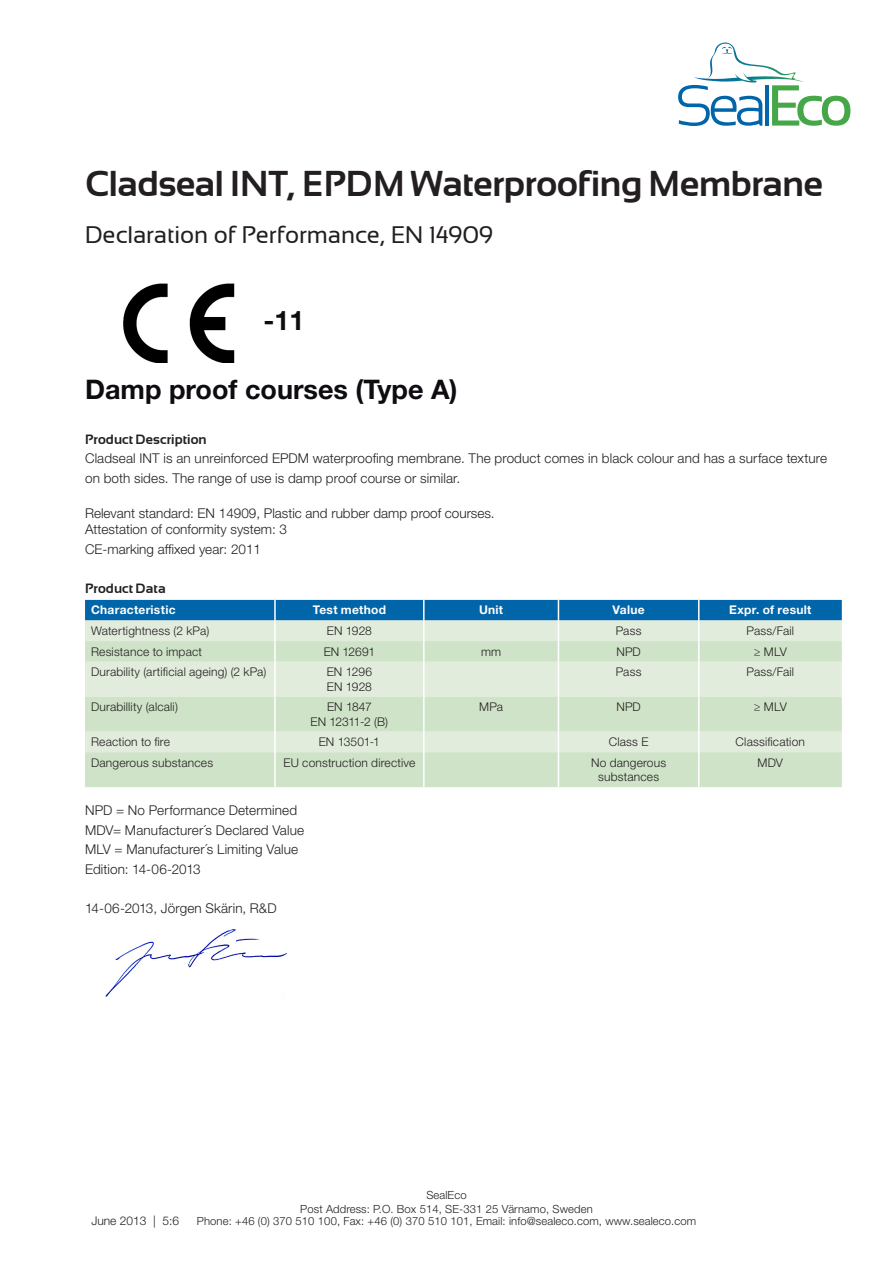
<style>
.page{position:relative;width:893px;height:1263px;background:#fff}
.page>*{position:absolute;margin:0;border:0;box-sizing:border-box;transform-origin:0 0}
.t1{font:700 36px "Sansation";letter-spacing:-.01em;color:#231f20}
.t2{font:700 27px "Helvetica Neue LT Std";color:#0e0b11}
.t3{font:24px "Sansation";letter-spacing:-.005em;color:#231f20}
.t4{font:300 13.5px/19.5px "Helvetica Neue LT Std";letter-spacing:.01em;color:#231f20}
.t5{font:700 13.5px "Sansation";letter-spacing:.005em;color:#231f20}
.t6{font:300 12px "Helvetica Neue LT Std";letter-spacing:.015em;color:#231f20}
.t7{font:700 12px "Helvetica Neue LT Std";letter-spacing:.025em;color:#fff}
.t8{font:300 11.25px/14.1px "Helvetica Neue LT Std";letter-spacing:.01em;color:#231f20;text-align:center}
</style>
<div class="page">
<svg style="left:678px;top:43px;width:172px;height:83px"></svg>
<img style="left:123px;top:283px;width:112px;height:80px">
<svg style="left:85px;top:662px;width:757px;height:125px;background:#d7e7d1"></svg>
<svg style="left:85px;top:600px;width:757px;height:62px;background:#92bdc5"></svg>
<hr style="left:274px;top:662px;width:2px;height:35px;background:#fff">
<hr style="left:423px;top:662px;width:2px;height:35px;background:#fff">
<hr style="left:558px;top:662px;width:1px;height:35px;background:#fff">
<hr style="left:698px;top:662px;width:1px;height:35px;background:#fff">
<hr style="left:274px;top:697px;width:2px;height:35px;background:#fff">
<hr style="left:423px;top:697px;width:2px;height:35px;background:#fff">
<hr style="left:558px;top:697px;width:1px;height:35px;background:#fff">
<hr style="left:698px;top:697px;width:1px;height:35px;background:#fff">
<hr style="left:274px;top:732px;width:2px;height:20px;background:#fff">
<hr style="left:423px;top:732px;width:2px;height:20px;background:#fff">
<svg style="left:558px;top:732px;width:1px;height:20px"></svg>
<svg style="left:698px;top:732px;width:1px;height:20px"></svg>
<hr style="left:274px;top:752px;width:2px;height:35px;background:#fff">
<hr style="left:423px;top:752px;width:2px;height:35px;background:#fff">
<hr style="left:558px;top:752px;width:1px;height:35px;background:#fff">
<hr style="left:698px;top:752px;width:1px;height:35px;background:#fff">
<img style="left:105px;top:929px;width:182px;height:68px">
<p class="t1" style="left:85px;top:164px;width:739px">Cladseal INT, EPDM Waterproofing Membrane</p>
<p class="t3" style="left:85px;top:221px;width:410px">Declaration of Performance, EN 14909</p>
<p class="t2" style="left:264px;top:304px;width:43px">-11</p>
<p class="t2" style="left:85px;top:372px;width:374px">Damp proof courses (Type A)</p>
<p class="t5" style="left:85px;top:431px;width:123px">Product Description</p>
<p class="t4" style="left:85px;top:448px;width:743px">Cladseal INT is an unreinforced EPDM waterproofing membrane. The product comes in black colour and has a surface texture on both sides. The range of use is damp proof course or similar.</p>
<p class="t4" style="left:85px;top:503px;width:411px">Relevant standard: EN 14909, Plastic and rubber damp proof courses.</p>
<p class="t4" style="left:85px;top:520px;width:204px">Attestation of conformity system: 3</p>
<p class="t4" style="left:85px;top:539px;width:178px">CE-marking affixed year: 2011</p>
<p class="t5" style="left:85px;top:581px;width:82px">Product Data</p>
<p class="t7" style="left:91px;top:603px;width:86px">Characteristic</p>
<p class="t7" style="left:313px;top:603px;width:75px">Test method</p>
<p class="t7" style="left:479px;top:603px;width:26px">Unit</p>
<p class="t7" style="left:612px;top:603px;width:34px">Value</p>
<p class="t7" style="left:729px;top:603px;width:84px">Expr. of result</p>
<p class="t6" style="left:91px;top:623px;width:120px">Watertightness (2 kPa)</p>
<p class="t6" style="left:327px;top:623px;width:46px">EN 1928</p>
<p class="t6" style="left:616px;top:623px;width:27px">Pass</p>
<p class="t6" style="left:746px;top:623px;width:49px">Pass/Fail</p>
<p class="t6" style="left:91px;top:644px;width:112px">Resistance to impact</p>
<p class="t6" style="left:324px;top:644px;width:53px">EN 12691</p>
<p class="t6" style="left:481px;top:644px;width:22px">mm</p>
<p class="t6" style="left:616px;top:644px;width:26px">NPD</p>
<p class="t6" style="left:754px;top:644px;width:35px">≥ MLV</p>
<p class="t6" style="left:91px;top:665px;width:177px">Durability (artificial ageing) (2 kPa)</p>
<p class="t6" style="left:327px;top:665px;width:47px">EN 1296</p>
<p class="t6" style="left:327px;top:679px;width:46px">EN 1928</p>
<p class="t6" style="left:616px;top:665px;width:27px">Pass</p>
<p class="t6" style="left:746px;top:665px;width:49px">Pass/Fail</p>
<p class="t6" style="left:91px;top:700px;width:88px">Durabillity (alcali)</p>
<p class="t6" style="left:327px;top:700px;width:46px">EN 1847</p>
<p class="t6" style="left:311px;top:714px;width:79px">EN 12311-2 (B)</p>
<p class="t6" style="left:479px;top:700px;width:25px">MPa</p>
<p class="t6" style="left:616px;top:700px;width:26px">NPD</p>
<p class="t6" style="left:754px;top:700px;width:35px">≥ MLV</p>
<p class="t6" style="left:91px;top:735px;width:81px">Reaction to fire</p>
<p class="t6" style="left:319px;top:735px;width:63px">EN 13501-1</p>
<p class="t6" style="left:609px;top:735px;width:41px">Class E</p>
<p class="t6" style="left:736px;top:735px;width:71px">Classification</p>
<p class="t6" style="left:91px;top:755px;width:124px">Dangerous substances</p>
<p class="t6" style="left:283px;top:755px;width:133px">EU construction directive</p>
<p class="t6" style="left:591px;top:755px;width:77px">No dangerous</p>
<p class="t6" style="left:598px;top:769px;width:62px">substances</p>
<p class="t6" style="left:758px;top:755px;width:27px">MDV</p>
<p class="t4" style="left:85px;top:800px;width:214px">NPD = No Performance Determined</p>
<p class="t4" style="left:85px;top:820px;width:221px">MDV= Manufacturer´s Declared Value</p>
<p class="t4" style="left:85px;top:839px;width:215px">MLV = Manufacturer´s Limiting Value</p>
<p class="t4" style="left:85px;top:859px;width:117px">Edition: 14-06-2013</p>
<p class="t4" style="left:85px;top:898px;width:193px">14-06-2013, Jörgen Skärin, R&amp;D</p>
<p class="t6" style="left:91px;top:1213px;width:89px">June 2013 | 5:6</p>
<p class="t8" style="left:300px;top:1187px;width:294px">SealEco<br>Post Address: P.O. Box 514, SE-331 25 Värnamo, Sweden</p>
<p class="t8" style="left:197px;top:1213px;width:501px">Phone: +46 (0) 370 510 100, Fax: +46 (0) 370 510 101, Email: info@sealeco.com, www.sealeco.com</p>
</div>
